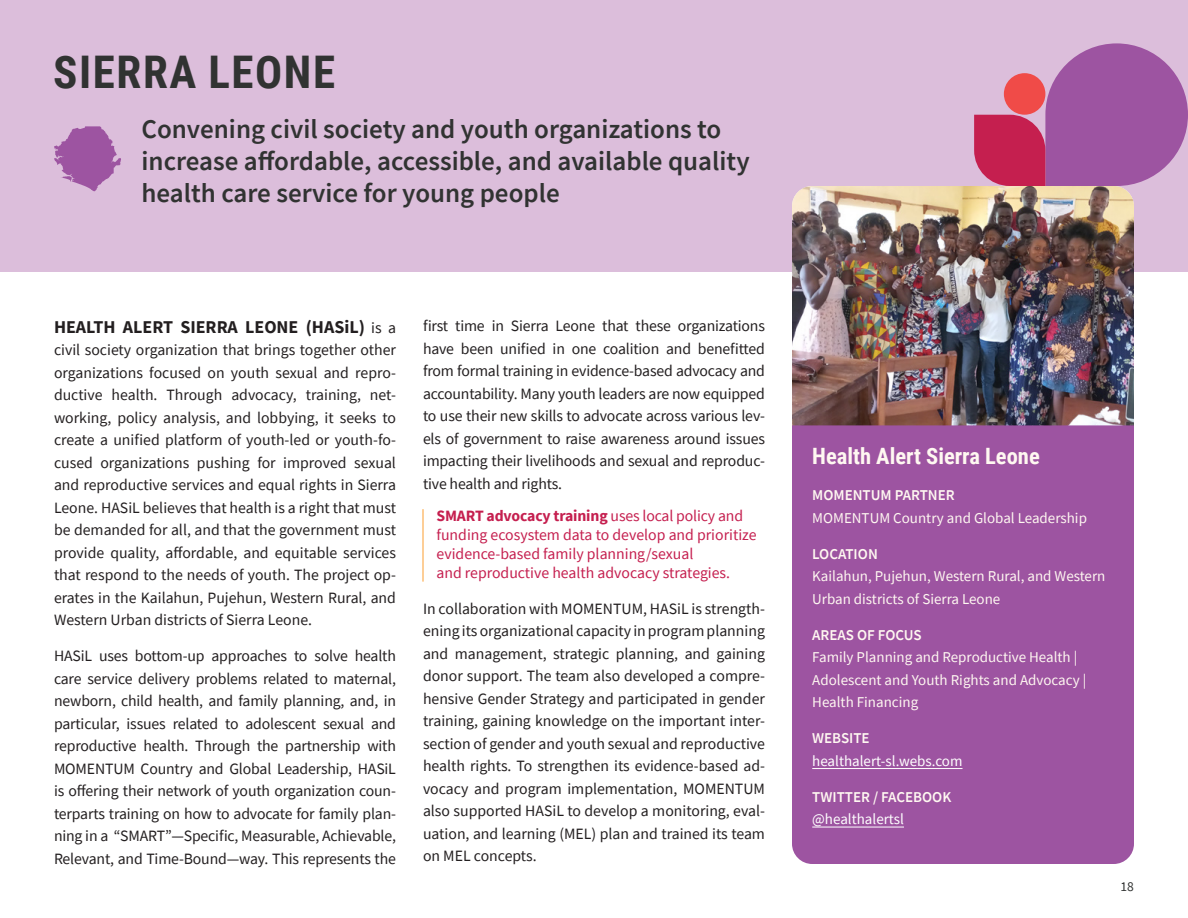
<style>
.page{position:relative;width:1188px;height:918px;background:#fff}
.page>*{position:absolute;margin:0;border:0;box-sizing:border-box;transform-origin:0 0}
.t1{font:700 45px "Roboto Condensed";letter-spacing:.035em;color:#313332}
.t2{font:600 27px/32.4px "Source Sans Pro";color:#313332}
.t3{font:700 22.5px "Roboto Condensed";color:#fff8f1}
.P__BODY{font:700 18px "Source Sans Pro";color:#231f20}
.P__BODY-2{font:15.75px/22.5px "Source Sans Pro";letter-spacing:-.01em;color:#231f20;text-align:justify}
.Callout{font:15.75px/18.9px "Source Sans Pro";color:#c51f4f}
.P__BODY_RAG_SM{font:15px/22.5px "Source Sans Pro";color:#fff8f1}
.t4{font:600 15px "Source Sans Pro";color:#fff8f1}
.P__BODY_RAG_SM-2{font:15px "Source Sans Pro";color:#fff}
.t5{font:13.5px "Source Sans Pro";color:#313332}
.s1{font-weight:400;font-size:15.75px}
.s2{font-weight:700}
</style>
<div class="page">
<div style="left:0;top:0;width:1188px;height:271px;background:#dcbedb"></div>
<svg style="left:974px;top:43px;width:214px;height:143px"></svg>
<div style="left:1004px;top:73px;width:41px;height:42px;background:#f04b48;border-radius:50%"></div>
<img style="left:792px;top:186px;width:342px;height:239px">
<div style="left:792px;top:425px;width:342px;height:439px;background:#9d54a1"></div>
<hr style="left:812px;top:768px;width:151px;height:1px;background:#fff">
<hr style="left:812px;top:827px;width:92px;height:1px;background:#fff">
<hr style="left:422px;top:509px;width:2px;height:73px;background:#fdbf75">
<svg style="left:54px;top:126px;width:67px;height:65px"></svg>
<h1 class="t1" style="left:53px;top:40px;width:283px">SIERRA LEONE</h1>
<h2 class="t2" style="left:141px;top:112px;width:610px">Convening civil society and youth organizations to increase affordable, accessible, and available quality health care service for young people</h2>
<p class="P__BODY" style="left:54px;top:315px;width:343px">HEALTH ALERT SIERRA LEONE (HASiL) <span class="s1">is a</span></p>
<p class="P__BODY-2" style="left:54px;top:339px;width:344px">civil society organization that brings together other organizations focused on youth sexual and repro&shy;ductive health. Through advocacy, training, net&shy;working, policy analysis, and lobbying, it seeks to create a unified platform of youth-led or youth-fo&shy;cused organizations pushing for improved sexual and reproductive services and equal rights in Sierra Leone. HASiL believes that health is a right that must be demanded for all, and that the government must provide quality, affordable, and equitable services that respond to the needs of youth. The project op&shy;erates in the Kailahun, Pujehun, Western Rural, and Western Urban districts of Sierra Leone.</p>
<p class="P__BODY-2" style="left:54px;top:645px;width:344px">HASiL uses bottom-up approaches to solve health care service delivery problems related to maternal, newborn, child health, and family planning, and, in particular, issues related to adolescent sexual and reproductive health. Through the partnership with MOMENTUM Country and Global Leadership, HASiL is offering their network of youth organization coun&shy;terparts training on how to advocate for family plan&shy;ning in a “SMART”—Specific, Measurable, Achievable, Relevant, and Time-Bound—way. This represents the</p>
<p class="P__BODY-2" style="left:423px;top:314px;width:344px">first time in Sierra Leone that these organizations have been unified in one coalition and benefitted from formal training in evidence-based advocacy and accountability. Many youth leaders are now equipped to use their new skills to advocate across various lev&shy;els of government to raise awareness around issues impacting their livelihoods and sexual and reproduc&shy;tive health and rights.</p>
<p class="Callout" style="left:436px;top:506px;width:322px"><span class="s2">SMART advocacy training</span> uses local policy and funding ecosystem data to develop and prioritize evidence-based family planning/sexual<br>and reproductive health advocacy strategies.</p>
<p class="P__BODY-2" style="left:423px;top:597px;width:344px">In collaboration with MOMENTUM, HASiL is strength&shy;ening its organizational capacity in program planning and management, strategic planning, and gaining donor support. The team also developed a compre&shy;hensive Gender Strategy and participated in gender training, gaining knowledge on the important inter&shy;section of gender and youth sexual and reproductive health rights. To strengthen its evidence-based ad&shy;vocacy and program implementation, MOMENTUM also supported HASiL to develop a monitoring, eval&shy;uation, and learning (MEL) plan and trained its team on MEL concepts.</p>
<h1 class="t3" style="left:812px;top:440px;width:229px">Health Alert Sierra Leone</h1>
<h2 class="t4" style="left:812px;top:485px;width:144px">MOMENTUM PARTNER</h2>
<p class="P__BODY_RAG_SM" style="left:812px;top:506px;width:276px">MOMENTUM Country and Global Leadership</p>
<h2 class="t4" style="left:812px;top:544px;width:67px">LOCATION</h2>
<p class="P__BODY_RAG_SM" style="left:812px;top:565px;width:295px">Kailahun, Pujehun, Western Rural, and Western<br>Urban districts of Sierra Leone</p>
<h2 class="t4" style="left:812px;top:625px;width:111px">AREAS OF FOCUS</h2>
<p class="P__BODY_RAG_SM" style="left:812px;top:646px;width:276px">Family Planning and Reproductive Health |<br>Adolescent and Youth Rights and Advocacy |<br>Health Financing</p>
<h2 class="t4" style="left:812px;top:728px;width:59px">WEBSITE</h2>
<p class="P__BODY_RAG_SM-2" style="left:812px;top:751px;width:152px">healthalert-sl.webs.com</p>
<h2 class="t4" style="left:812px;top:787px;width:141px">TWITTER / FACEBOOK</h2>
<p class="P__BODY_RAG_SM-2" style="left:812px;top:810px;width:93px">@healthalertsl</p>
<p class="t5" style="left:1121px;top:878px;width:15px">18</p>
</div>
